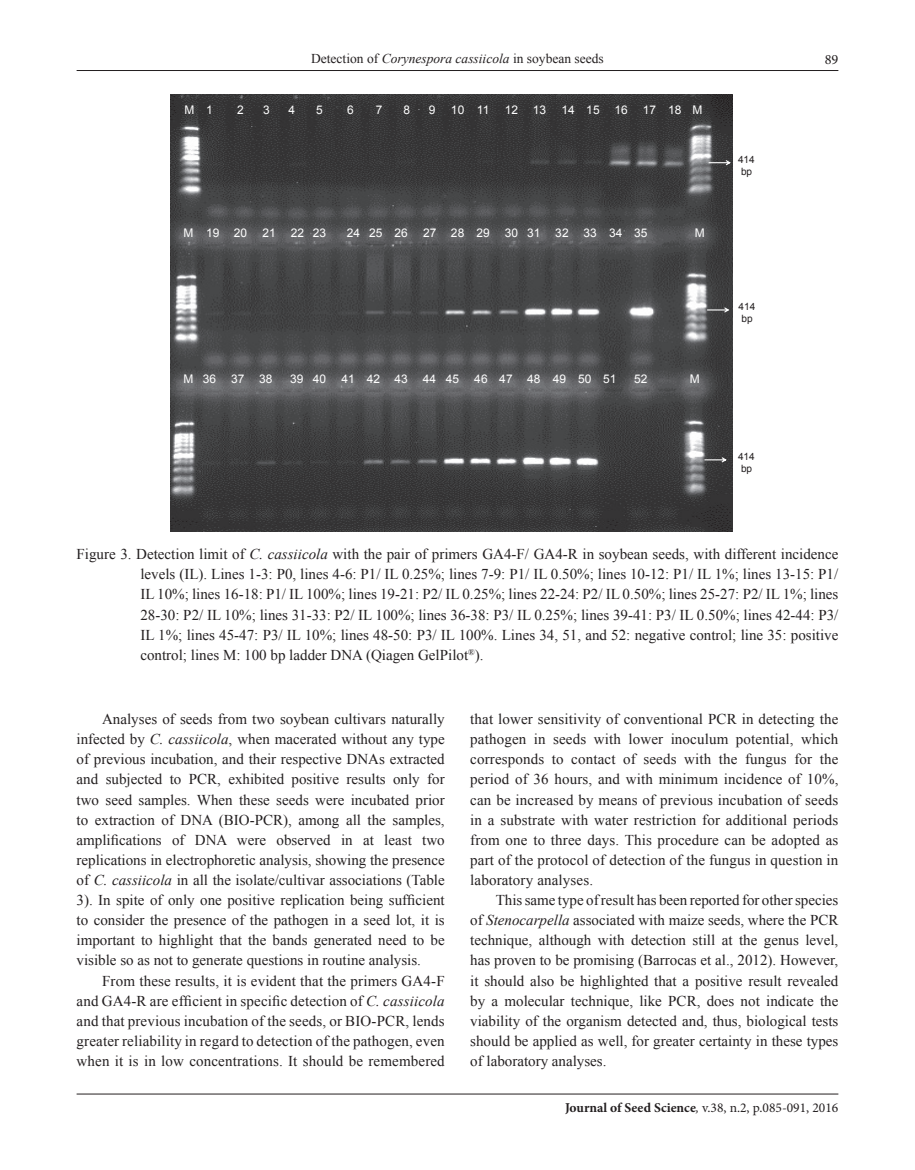
<style>
.page{position:relative;width:915px;height:1170px;background:#fff}
.page>*{position:absolute;margin:0;border:0;box-sizing:border-box;transform-origin:0 0}
.t1{font:15px/20.1px "Times New Roman";color:#231f20;text-align:justify}
.t2{font:14.25px "Minion Pro";color:#231f20}
.t3{font:13.5px "Times New Roman";color:#231f20}
.t4{font:13.5px "Minion Pro";color:#231f20}
.t5{font:12px "Arial";letter-spacing:.005em;color:#fff}
.t6{font:10.05px/12px "Arial";color:#231f20}
.s1{font-style:italic}
.s2{font-weight:700}
</style>
<div class="page">
<img style="left:170px;top:95px;width:562px;height:436px">
<svg style="left:708px;top:160px;width:22px;height:5px"></svg>
<svg style="left:707px;top:307px;width:22px;height:5px"></svg>
<svg style="left:704px;top:457px;width:22px;height:5px"></svg>
<hr style="left:77px;top:70px;width:761px;height:1px;background:#231f20">
<hr style="left:77px;top:1093px;width:761px;height:1px;background:#231f20">
<p class="t3" style="left:311px;top:50px;width:294px">Detection of <span class="s1">Corynespora cassiicola</span> in soybean seeds</p>
<p class="t2" style="left:824px;top:50px;width:15px">89</p>
<p class="t5" style="left:184px;top:102px;width:30px">M 1</p>
<p class="t5" style="left:237px;top:102px;width:8px">2</p>
<p class="t5" style="left:263px;top:102px;width:8px">3</p>
<p class="t5" style="left:288px;top:102px;width:8px">4</p>
<p class="t5" style="left:316px;top:102px;width:8px">5</p>
<p class="t5" style="left:347px;top:102px;width:8px">6</p>
<p class="t5" style="left:375px;top:102px;width:8px">7</p>
<p class="t5" style="left:403px;top:102px;width:8px">8</p>
<p class="t5" style="left:429px;top:102px;width:8px">9</p>
<p class="t5" style="left:451px;top:102px;width:40px">10 11</p>
<p class="t5" style="left:504px;top:102px;width:43px">12 13</p>
<p class="t5" style="left:561px;top:102px;width:142px">14 15 16 17 18 M</p>
<p class="t5" style="left:183px;top:225px;width:65px">M 19 20</p>
<p class="t5" style="left:262px;top:225px;width:65px">21 22 23</p>
<p class="t5" style="left:346px;top:225px;width:63px">24 25 26</p>
<p class="t5" style="left:423px;top:225px;width:68px">27 28 29</p>
<p class="t5" style="left:504px;top:225px;width:144px">30 31 32 33 34 35</p>
<p class="t5" style="left:694px;top:225px;width:11px">M</p>
<p class="t5" style="left:183px;top:371px;width:91px">M 36 37 38</p>
<p class="t5" style="left:290px;top:371px;width:37px">39 40</p>
<p class="t5" style="left:341px;top:371px;width:119px">41 42 43 44 45</p>
<p class="t5" style="left:474px;top:371px;width:144px">46 47 48 49 50 51</p>
<p class="t5" style="left:634px;top:371px;width:15px">52</p>
<p class="t5" style="left:689px;top:371px;width:11px">M</p>
<p class="t6" style="left:737px;top:153px;width:18px">414 bp</p>
<p class="t6" style="left:738px;top:300px;width:18px">414 bp</p>
<p class="t6" style="left:737px;top:451px;width:18px">414 bp</p>
<p class="t1" style="left:140px;top:544px;width:699px;text-indent:-64px">Figure 3. Detection limit of <span class="s1">C. cassiicola</span> with the pair of primers GA4-F/ GA4-R in soybean seeds, with different incidence levels (IL). Lines 1-3: P0, lines 4-6: P1/ IL 0.25%; lines 7-9: P1/ IL 0.50%; lines 10-12: P1/ IL 1%; lines 13-15: P1/ IL 10%; lines 16-18: P1/ IL 100%; lines 19-21: P2/ IL 0.25%; lines 22-24: P2/ IL 0.50%; lines 25-27: P2/ IL 1%; lines 28-30: P2/ IL 10%; lines 31-33: P2/ IL 100%; lines 36-38: P3/ IL 0.25%; lines 39-41: P3/ IL 0.50%; lines 42-44: P3/ IL 1%; lines 45-47: P3/ IL 10%; lines 48-50: P3/ IL 100%. Lines 34, 51, and 52: negative control; line 35: positive control; lines M: 100 bp ladder DNA (Qiagen GelPilot<sup>®</sup>).</p>
<p class="t1" style="left:77px;top:708px;width:369px;text-indent:26px">Analyses of seeds from two soybean cultivars naturally infected by <span class="s1">C. cassiicola</span>, when macerated without any type of previous incubation, and their respective DNAs extracted and subjected to PCR, exhibited positive results only for two seed samples. When these seeds were incubated prior to extraction of DNA (BIO-PCR), among all the samples, amplifications of DNA were observed in at least two replications in electrophoretic analysis, showing the presence of <span class="s1">C. cassiicola</span> in all the isolate/cultivar associations (Table 3). In spite of only one positive replication being sufficient to consider the presence of the pathogen in a seed lot, it is important to highlight that the bands generated need to be visible so as not to generate questions in routine analysis.</p>
<p class="t1" style="left:77px;top:970px;width:369px;text-indent:26px">From these results, it is evident that the primers GA4-F and GA4-R are efficient in specific detection of <span class="s1">C. cassiicola </span>and that previous incubation of the seeds, or BIO-PCR, lends greater reliability in regard to detection of the pathogen, even when it is in low concentrations. It should be remembered</p>
<p class="t1" style="left:470px;top:708px;width:369px">that lower sensitivity of conventional PCR in detecting the pathogen in seeds with lower inoculum potential, which corresponds to contact of seeds with the fungus for the period of 36 hours, and with minimum incidence of 10%, can be increased by means of previous incubation of seeds in a substrate with water restriction for additional periods from one to three days. This procedure can be adopted as part of the protocol of detection of the fungus in question in laboratory analyses.</p>
<p class="t1" style="left:470px;top:889px;width:369px;text-indent:26px">This same type of result has been reported for other species of <span class="s1">Stenocarpella</span> associated with maize seeds, where the PCR technique, although with detection still at the genus level, has proven to be promising (Barrocas et al., 2012). However, it should also be highlighted that a positive result revealed by a molecular technique, like PCR, does not indicate the viability of the organism detected and, thus, biological tests should be applied as well, for greater certainty in these types of laboratory analyses.</p>
<p class="t4" style="left:565px;top:1098px;width:275px"><span class="s2">Journal of Seed Science</span><span class="s1">,</span> v.38, n.2, p.085-091, 2016</p>
</div>
